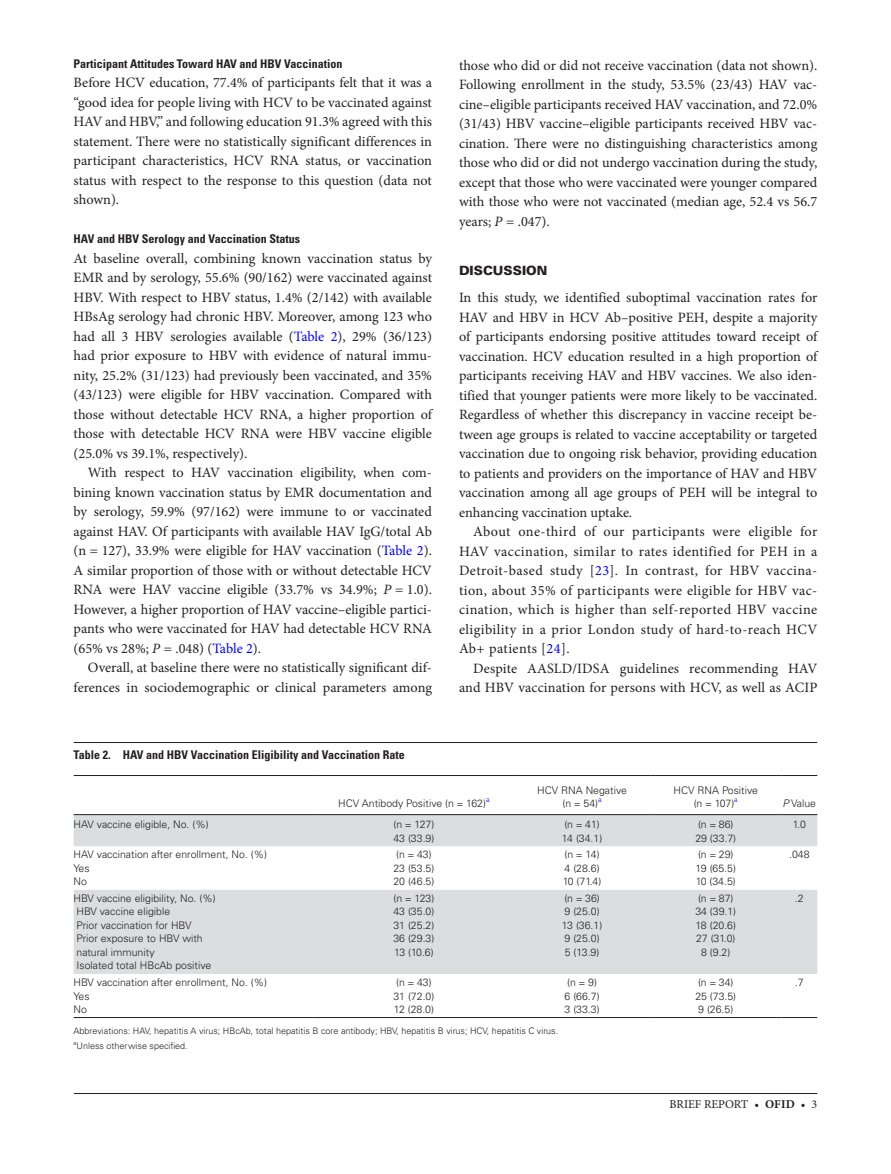
<style>
.page{position:relative;width:891px;height:1174px;background:#fff}
.page>*{position:absolute;margin:0;border:0;box-sizing:border-box;transform-origin:0 0}
.BIR_Text{font:14.25px/19.5px "Minion Pro";color:#231f20;text-align:justify}
.BIR_TextInd{font:14.25px/19.5px "Minion Pro";color:#231f20;text-align:justify}
.BIR_HeadA{font:900 12.75px "Univers LT Std";color:#231f20}
.BIR_HeadB{font:700 condensed 12px "Univers LT Std";color:#231f20}
.TableHeader{font:700 condensed 12px "Univers LT Std";color:#231f20}
.t1{font:12px "Minion Pro";color:#231f20}
.TableHeader-2{font:300 10.5px/13.5px "Univers LT Std";color:#231f20}
.TableHeader-3{font:300 9px/15px "Univers LT Std";color:#231f20}
.s1{color:#00f}
.s2{font-style:italic}
.s3{font-weight:700}
</style>
<div class="page">
<hr style="left:74px;top:1093px;width:743px;height:1px;background:#231f20">
<hr style="left:74px;top:742px;width:743px;height:1px;background:#231f20">
<svg style="left:74px;top:815px;width:743px;height:159px;fill:#dcdddf"></svg>
<hr style="left:74px;top:775px;width:240px;height:1px;background:#231f20">
<hr style="left:74px;top:814px;width:240px;height:1px;background:#231f20">
<hr style="left:314px;top:775px;width:200px;height:1px;background:#231f20">
<hr style="left:314px;top:814px;width:200px;height:1px;background:#231f20">
<hr style="left:514px;top:775px;width:136px;height:1px;background:#231f20">
<hr style="left:514px;top:814px;width:136px;height:1px;background:#231f20">
<hr style="left:650px;top:775px;width:131px;height:1px;background:#231f20">
<hr style="left:650px;top:814px;width:131px;height:1px;background:#231f20">
<hr style="left:781px;top:775px;width:36px;height:1px;background:#231f20">
<hr style="left:781px;top:814px;width:36px;height:1px;background:#231f20">
<hr style="left:74px;top:1017px;width:240px;height:1px;background:#231f20">
<hr style="left:314px;top:1017px;width:200px;height:1px;background:#231f20">
<hr style="left:514px;top:1017px;width:136px;height:1px;background:#231f20">
<hr style="left:650px;top:1017px;width:131px;height:1px;background:#231f20">
<hr style="left:781px;top:1017px;width:36px;height:1px;background:#231f20">
<p class="BIR_HeadB" style="left:74px;top:56px;width:270px">Participant Attitudes Toward HAV and HBV Vaccination</p>
<p class="BIR_Text" style="left:74px;top:73px;width:360px">Before HCV education, 77.4% of participants felt that it was a “good idea for people living with HCV to be vaccinated against HAV and HBV,” and following education 91.3% agreed with this statement. There were no statistically significant differences in participant characteristics, HCV RNA status, or vaccination status with respect to the response to this question (data not shown).</p>
<p class="BIR_HeadB" style="left:74px;top:232px;width:228px">HAV and HBV Serology and Vaccination Status</p>
<p class="BIR_Text" style="left:74px;top:249px;width:360px">At baseline overall, combining known vaccination status by EMR and by serology, 55.6% (90/162) were vaccinated against HBV. With respect to HBV status, 1.4% (2/142) with available HBsAg serology had chronic HBV. Moreover, among 123 who had all 3 HBV serologies available (<span class="s1">Table 2</span>), 29% (36/123) had prior exposure to HBV with evidence of natural immu&shy;nity, 25.2% (31/123) had previously been vaccinated, and 35% (43/123) were eligible for HBV vaccination. Compared with those without detectable HCV RNA, a higher proportion of those with detectable HCV RNA were HBV vaccine eligible (25.0% vs 39.1%, respectively).</p>
<p class="BIR_TextInd" style="left:74px;top:463px;width:360px;text-indent:14px">With respect to HAV vaccination eligibility, when com&shy;bining known vaccination status by EMR documentation and by serology, 59.9% (97/162) were immune to or vaccinated against HAV. Of participants with available HAV IgG/total Ab (n = 127), 33.9% were eligible for HAV vaccination (<span class="s1">Table 2</span>).<br>A similar proportion of those with or without detectable HCV RNA were HAV vaccine eligible (33.7% vs 34.9%; <span class="s2">P</span> = 1.0).<br>However, a higher proportion of HAV vaccine–eligible partici&shy;pants who were vaccinated for HAV had detectable HCV RNA (65% vs 28%; <span class="s2">P</span> = .048) (<span class="s1">Table 2</span>).</p>
<p class="BIR_TextInd" style="left:74px;top:658px;width:360px;text-align:right">Overall, at baseline there were no statistically significant dif&shy;ferences in sociodemographic or clinical parameters among</p>
<p class="BIR_TextInd" style="left:459px;top:55px;width:360px">those who did or did not receive vaccination (data not shown).<br>Following enrollment in the study, 53.5% (23/43) HAV vac&shy;cine–eligible participants received HAV vaccination, and 72.0% (31/43) HBV vaccine–eligible participants received HBV vac&shy;cination. There were no distinguishing characteristics among those who did or did not undergo vaccination during the study, except that those who were vaccinated were younger compared with those who were not vaccinated (median age, 52.4 vs 56.7 years; <span class="s2">P</span> = .047).</p>
<p class="BIR_HeadA" style="left:459px;top:263px;width:90px">DISCUSSION</p>
<p class="BIR_Text" style="left:459px;top:288px;width:360px">In this study, we identified suboptimal vaccination rates for HAV and HBV in HCV Ab–positive PEH, despite a majority of participants endorsing positive attitudes toward receipt of vaccination. HCV education resulted in a high proportion of participants receiving HAV and HBV vaccines. We also iden&shy;tified that younger patients were more likely to be vaccinated.<br>Regardless of whether this discrepancy in vaccine receipt be&shy;tween age groups is related to vaccine acceptability or targeted vaccination due to ongoing risk behavior, providing education to patients and providers on the importance of HAV and HBV vaccination among all age groups of PEH will be integral to enhancing vaccination uptake.</p>
<p class="BIR_TextInd" style="left:459px;top:522px;width:360px;text-indent:14px">About one-third of our participants were eligible for HAV vaccination, similar to rates identified for PEH in a Detroit-based study [<span class="s1">23</span>]. In contrast, for HBV vaccina&shy;tion, about 35% of participants were eligible for HBV vac&shy;cination, which is higher than self-reported HBV vaccine eligibility in a prior London study of hard-to-reach HCV Ab+ patients [<span class="s1">24</span>].</p>
<p class="BIR_TextInd" style="left:459px;top:658px;width:360px;text-align:right">Despite AASLD/IDSA guidelines recommending HAV and HBV vaccination for persons with HCV, as well as ACIP</p>
<p class="TableHeader" style="left:74px;top:748px;width:333px">Table 2. HAV and HBV Vaccination Eligibility and Vaccination Rate</p>
<p class="TableHeader-2" style="left:338px;top:797px;width:153px">HCV Antibody Positive (n = 162)<sup>a</sup></p>
<p class="TableHeader-2" style="left:537px;top:783px;width:91px;text-align:center">HCV RNA Negative (n = 54)<sup>a</sup></p>
<p class="TableHeader-2" style="left:674px;top:783px;width:86px;text-align:center">HCV RNA Positive (n = 107)<sup>a</sup></p>
<p class="TableHeader-2" style="left:782px;top:797px;width:35px"><span class="s2">P</span> Value</p>
<p class="TableHeader-2" style="left:74px;top:818px;width:137px">HAV vaccine eligible, No. (%)</p>
<p class="TableHeader-2" style="left:393px;top:818px;width:42px">(n = 127)<br>43 (33.9)</p>
<p class="TableHeader-2" style="left:562px;top:818px;width:42px">(n = 41)<br>14 (34.1)</p>
<p class="TableHeader-2" style="left:695px;top:818px;width:42px">(n = 86)<br>29 (33.7)</p>
<p class="TableHeader-2" style="left:793px;top:818px;width:15px">1.0</p>
<p class="TableHeader-2" style="left:74px;top:848px;width:195px">HAV vaccination after enrollment, No. (%)<br>Yes<br>No</p>
<p class="TableHeader-2" style="left:393px;top:848px;width:42px">(n = 43)<br>23 (53.5)<br>20 (46.5)</p>
<p class="TableHeader-2" style="left:563px;top:848px;width:40px">(n = 14)<br>4 (28.6)<br>10 (71.4)</p>
<p class="TableHeader-2" style="left:696px;top:848px;width:42px">(n = 29)<br>19 (65.5)<br>10 (34.5)</p>
<p class="TableHeader-2" style="left:789px;top:848px;width:22px">.048</p>
<p class="TableHeader-2" style="left:74px;top:891px;width:144px">HBV vaccine eligibility, No. (%)<br>HBV vaccine eligible<br>Prior vaccination for HBV<br>Prior exposure to HBV with natural immunity<br>Isolated total HBcAb positive</p>
<p class="TableHeader-2" style="left:393px;top:891px;width:42px;text-align:justify">(n = 123)<br>43 (35.0)<br>31 (25.2)<br>36 (29.3)<br>13 (10.6)</p>
<p class="TableHeader-2" style="left:562px;top:891px;width:42px">(n = 36)<br>9 (25.0)<br>13 (36.1)<br>9 (25.0)<br>5 (13.9)</p>
<p class="TableHeader-2" style="left:695px;top:891px;width:42px;text-align:center">(n = 87)<br>34 (39.1)<br>18 (20.6)<br>27 (31.0)<br>8 (9.2)</p>
<p class="TableHeader-2" style="left:795px;top:891px;width:10px">.2</p>
<p class="TableHeader-2" style="left:74px;top:976px;width:195px">HBV vaccination after enrollment, No. (%)<br>Yes<br>No</p>
<p class="TableHeader-2" style="left:393px;top:976px;width:42px">(n = 43)<br>31 (72.0)<br>12 (28.0)</p>
<p class="TableHeader-2" style="left:565px;top:976px;width:37px">(n = 9)<br>6 (66.7)<br>3 (33.3)</p>
<p class="TableHeader-2" style="left:695px;top:976px;width:42px">(n = 34)<br>25 (73.5)<br>9 (26.5)</p>
<p class="TableHeader-2" style="left:795px;top:976px;width:10px">.7</p>
<p class="TableHeader-3" style="left:74px;top:1024px;width:486px">Abbreviations: HAV, hepatitis A virus; HBcAb, total hepatitis B core antibody; HBV, hepatitis B virus; HCV, hepatitis C virus. <sup>a</sup>Unless otherwise specified.</p>
<p class="t1" style="left:670px;top:1096px;width:149px">BRIEF REPORT • <span class="s3">OFID</span> • 3</p>
</div>
